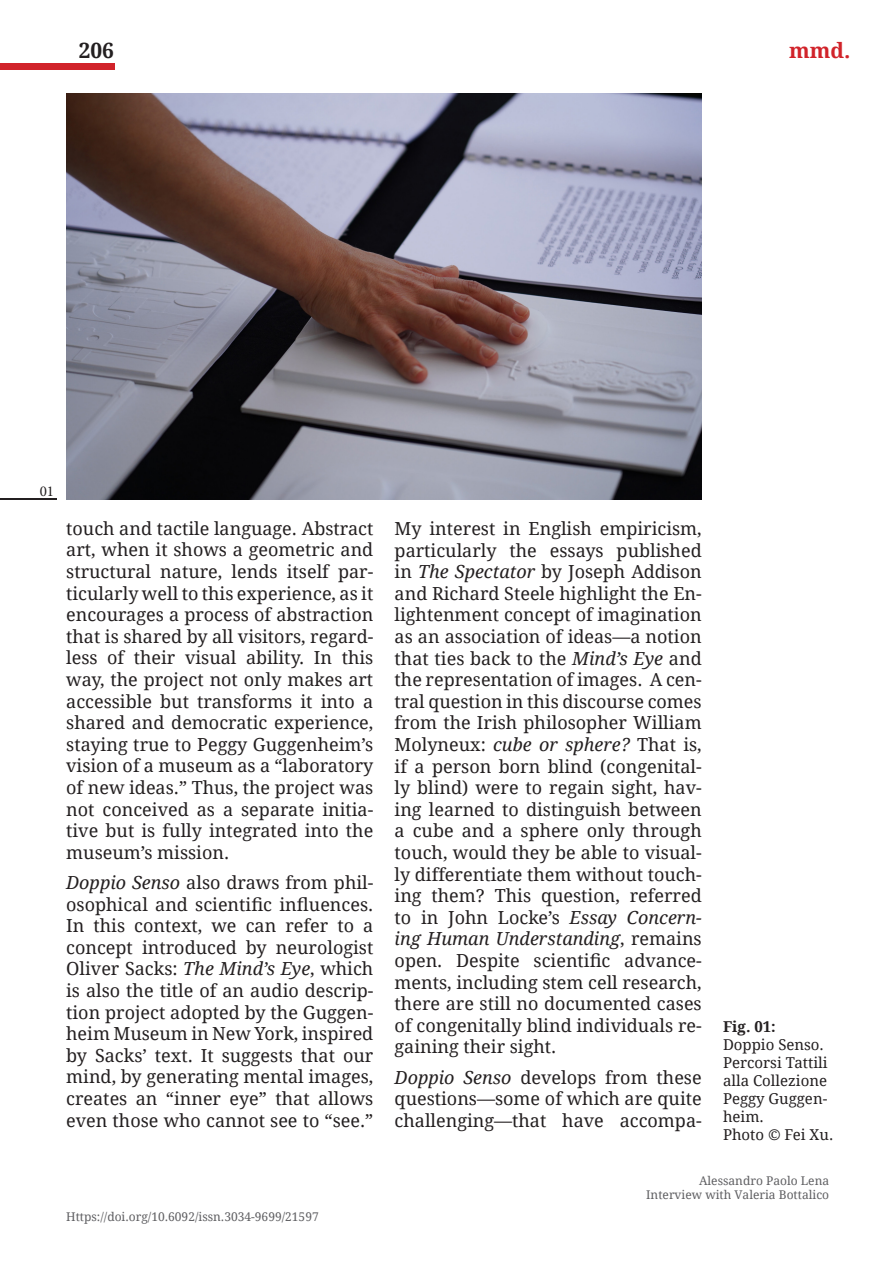
<style>
.page{position:relative;width:893px;height:1263px;background:#fff}
.page>*{position:absolute;margin:0;border:0;box-sizing:border-box;transform-origin:0 0}
.t1{font:700 21px "Droid Serif";color:#d1232a}
.t2{font:700 21px "Droid Serif";color:#231f20}
.TESTO_ARTICOLO{font:18px/21.6px "Droid Serif";color:#231f20;text-align:justify}
.Testo_Figure_Sinistra{font:15px/18px "Droid Serif";color:#231f20}
.Testo_Figure_Sinistra-2{font:700 15px "Droid Serif";color:#231f20}
.t3{font:15px "Minion Pro";color:#231f20}
.t4{font:12px/14.4px "Droid Serif";color:#5f5f62;text-align:right}
.s1{font-style:italic}
</style>
<div class="page">
<img style="left:66px;top:94px;width:635px;height:406px">
<div style="left:0;top:64px;width:114px;height:6px;background:#d1232a"></div>
<hr style="left:0;top:498px;width:57px;height:2px;background:#231f20">
<p class="t2" style="left:79px;top:35px;width:37px">206</p>
<p class="t1" style="left:789px;top:35px;width:63px">mmd.</p>
<p class="t3" style="left:40px;top:481px;width:16px">01</p>
<p class="TESTO_ARTICOLO" style="left:66px;top:517px;width:309px">touch and tactile language. Abstract art, when it shows a geometric and structural nature, lends itself par&shy;ticularly well to this experience, as it encourages a process of abstraction that is shared by all visitors, regard&shy;less of their visual ability. In this way, the project not only makes art accessible but transforms it into a shared and democratic experience, staying true to Peggy Guggenheim’s vision of a museum as a “laboratory of new ideas.” Thus, the project was not conceived as a separate initia&shy;tive but is fully integrated into the museum’s mission.</p>
<p class="TESTO_ARTICOLO" style="left:66px;top:871px;width:309px"><span class="s1">Doppio Senso</span> also draws from phil&shy;osophical and scientific influences.<br>In this context, we can refer to a concept introduced by neurologist Oliver Sacks: <span class="s1">The Mind’s Eye</span>, which is also the title of an audio descrip&shy;tion project adopted by the Guggen&shy;heim Museum in New York, inspired by Sacks’ text. It suggests that our mind, by generating mental images, creates an “inner eye” that allows even those who cannot see to “see.”</p>
<p class="t4" style="left:66px;top:1209px;width:254px">Https://doi.org/10.6092/issn.3034-9699/21597</p>
<p class="TESTO_ARTICOLO" style="left:395px;top:517px;width:309px">My interest in English empiricism, particularly the essays published in <span class="s1">The Spectator</span> by Joseph Addison and Richard Steele highlight the En&shy;lightenment concept of imagination as an association of ideas—a notion that ties back to the <span class="s1">Mind’s Eye</span> and the representation of images. A cen&shy;tral question in this discourse comes from the Irish philosopher William Molyneux: <span class="s1">cube or sphere?</span> That is, if a person born blind (congenital&shy;ly blind) were to regain sight, hav&shy;ing learned to distinguish between a cube and a sphere only through touch, would they be able to visual&shy;ly differentiate them without touch&shy;ing them? This question, referred to in John Locke’s <span class="s1">Essay Concern&shy;ing Human Understanding</span>, remains open. Despite scientific advance&shy;ments, including stem cell research, there are still no documented cases of congenitally blind individuals re&shy;gaining their sight.</p>
<p class="TESTO_ARTICOLO" style="left:395px;top:1066px;width:309px"><span class="s1">Doppio Senso</span> develops from these questions—some of which are quite challenging—that have accompa-</p>
<p class="Testo_Figure_Sinistra-2" style="left:723px;top:1016px;width:54px">Fig. 01:</p>
<p class="Testo_Figure_Sinistra" style="left:723px;top:1035px;width:106px">Doppio Senso.<br>Percorsi Tattili alla Collezione<br>Peggy Guggen&shy;heim.</p>
<p class="Testo_Figure_Sinistra" style="left:723px;top:1125px;width:112px">Photo © Fei Xu.</p>
<p class="t4" style="left:646px;top:1173px;width:184px">Alessandro Paolo Lena<br>Interview with Valeria Bottalico</p>
</div>
